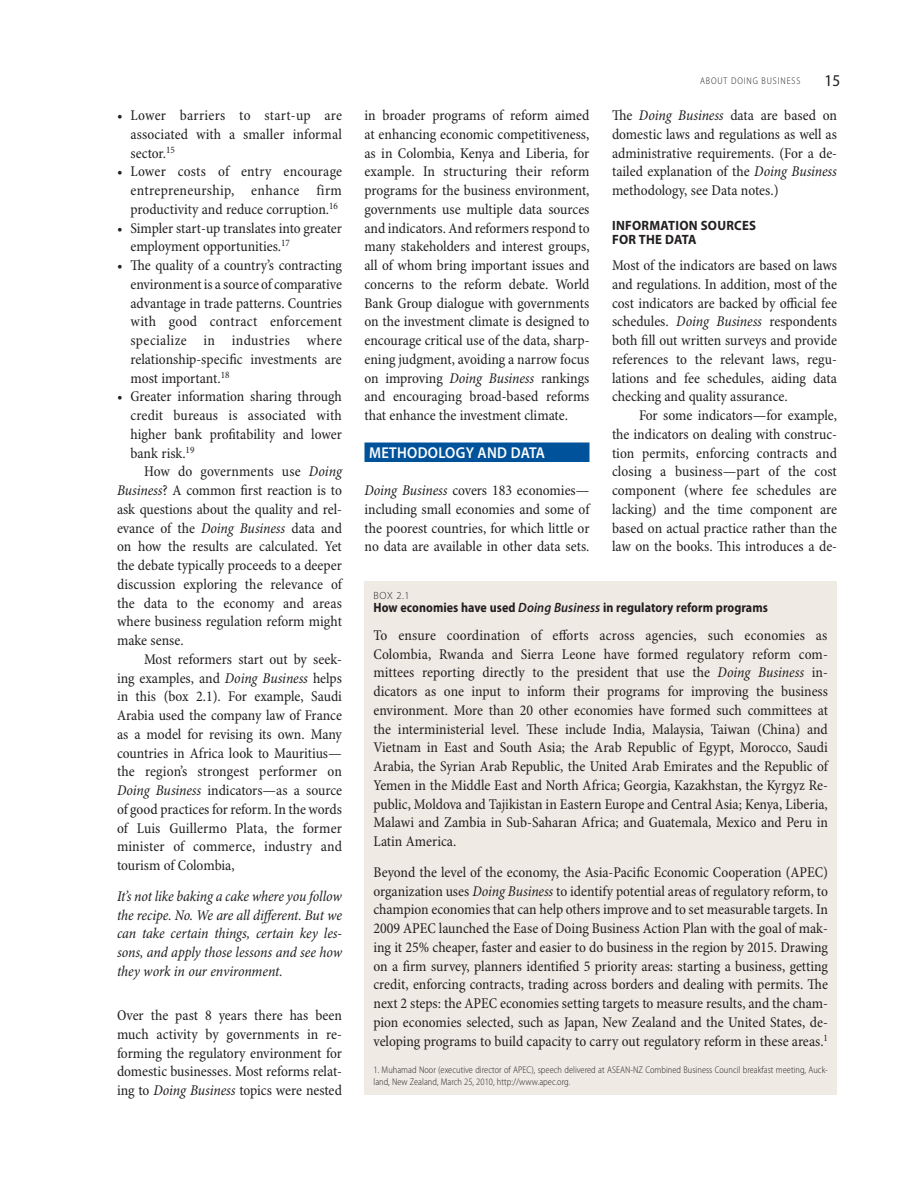
<style>
.page{position:relative;width:918px;height:1188px;background:#fff}
.page>*{position:absolute;margin:0;border:0;box-sizing:border-box;transform-origin:0 0}
.t1{font:semi-condensed 16.5px "Myriad Pro";color:#231f20}
.t2{font:600 15.75px "Myriad Pro";letter-spacing:.02em;color:#fff;scale:.92 1}
.t3{font:condensed 15px/18.8px "Minion Pro";color:#231f20;text-align:justify}
.t4{font:italic condensed 15px/18.8px "Minion Pro";letter-spacing:-.005em;color:#231f20;text-align:justify}
.t5{font:700 semi-condensed 13.5px "Myriad Pro";letter-spacing:.005em;color:#231f20;scale:.95 1}
.t6{font:700 13.5px/13.5px "Myriad Pro";letter-spacing:.02em;color:#231f20;scale:.95 1}
.t7{font:300 10.5px "Myriad Pro";color:#231f20}
.t8{font:300 semi-condensed 9.75px/12px "Myriad Pro";letter-spacing:.005em;color:#231f20;scale:.95 1}
.t9{font:300 semi-condensed 9.75px "Myriad Pro";letter-spacing:.095em;color:#231f20;scale:.95 1}
.s1{font-style:italic}
.s2{font-weight:600;font-style:italic;font-stretch:normal}
</style>
<div class="page">
<div style="left:364px;top:443px;width:226px;height:19px;background:#00539b"></div>
<div style="left:364px;top:582px;width:473px;height:513px;background:#efebe4"></div>
<p class="t3" style="left:131px;top:107px;width:213px;text-align:left">Lower barriers to start-up are associated with a smaller informal sector.<sup>15<br></sup>Lower costs of entry encourage entrepreneurship, enhance firm productivity and reduce corruption.<sup>16<br></sup>Simpler start-up translates into greater employment opportunities.<sup>17<br></sup>The quality of a country’s contracting environment is a source of comparative advantage in trade patterns. Countries with good contract enforcement specialize in industries where relationship-specific investments are most important.<sup>18<br></sup>Greater information sharing through credit bureaus is associated with higher bank profitability and lower bank risk.<sup>19</sup></p>
<p class="t3" style="left:117px;top:463px;width:227px;text-indent:27px">How do governments use <span class="s1">Doing Business</span>? A common first reaction is to ask questions about the quality and rel&shy;evance of the <span class="s1">Doing Business</span> data and on how the results are calculated. Yet the debate typically proceeds to a deeper discussion exploring the relevance of the data to the economy and areas where business regulation reform might make sense.</p>
<p class="t3" style="left:117px;top:651px;width:227px;text-indent:27px">Most reformers start out by seek&shy;ing examples, and <span class="s1">Doing Business</span> helps in this (box 2.1). For example, Saudi Arabia used the company law of France as a model for revising its own. Many countries in Africa look to Mauritius— the region’s strongest performer on <span class="s1">Doing Business</span> indicators—as a source of good practices for reform. In the words of Luis Guillermo Plata, the former minister of commerce, industry and tourism of Colombia,</p>
<p class="t4" style="left:117px;top:888px;width:227px">It’s not like baking a cake where you follow the recipe. No. We are all different. But we can take certain things, certain key les&shy;sons, and apply those lessons and see how they work in our environment.</p>
<p class="t3" style="left:117px;top:1007px;width:227px">Over the past 8 years there has been much activity by governments in re&shy;forming the regulatory environment for domestic businesses. Most reforms relat&shy;ing to <span class="s1">Doing Business</span> topics were nested</p>
<p class="t3" style="left:365px;top:107px;width:227px">in broader programs of reform aimed at enhancing economic competitiveness, as in Colombia, Kenya and Liberia, for example. In structuring their reform programs for the business environment, governments use multiple data sources and indicators. And reformers respond to many stakeholders and interest groups, all of whom bring important issues and concerns to the reform debate. World Bank Group dialogue with governments on the investment climate is designed to encourage critical use of the data, sharp&shy;ening judgment, avoiding a narrow focus on improving <span class="s1">Doing Business</span> rankings and encouraging broad-based reforms that enhance the investment climate.</p>
<p class="t2" style="left:369px;top:443px;width:193px">METHODOLOGY AND DATA</p>
<p class="t3" style="left:365px;top:482px;width:227px"><span class="s1">Doing Business</span> covers 183 economies— including small economies and some of the poorest countries, for which little or no data are available in other data sets.</p>
<p class="t9" style="left:700px;top:77px;width:107px">ABOUT DOING BUSINESS</p>
<p class="t1" style="left:825px;top:74px;width:17px">15</p>
<p class="t3" style="left:612px;top:107px;width:227px">The <span class="s1">Doing Business</span> data are based on domestic laws and regulations as well as administrative requirements. (For a de&shy;tailed explanation of the <span class="s1">Doing Business </span>methodology, see Data notes.)</p>
<p class="t6" style="left:612px;top:220px;width:153px">INFORMATION SOURCES<br>FOR THE DATA</p>
<p class="t3" style="left:612px;top:257px;width:227px">Most of the indicators are based on laws and regulations. In addition, most of the cost indicators are backed by official fee schedules. <span class="s1">Doing Business</span> respondents both fill out written surveys and provide references to the relevant laws, regu&shy;lations and fee schedules, aiding data checking and quality assurance.</p>
<p class="t3" style="left:612px;top:407px;width:227px;text-indent:27px">For some indicators—for example, the indicators on dealing with construc&shy;tion permits, enforcing contracts and closing a business—part of the cost component (where fee schedules are lacking) and the time component are based on actual practice rather than the law on the books. This introduces a de-</p>
<p class="t7" style="left:374px;top:589px;width:38px">BOX 2.1</p>
<p class="t5" style="left:374px;top:602px;width:417px">How economies have used <span class="s2">Doing Business</span> in regulatory reform programs</p>
<p class="t3" style="left:374px;top:627px;width:456px">To ensure coordination of efforts across agencies, such economies as Colombia, Rwanda and Sierra Leone have formed regulatory reform com&shy;mittees reporting directly to the president that use the <span class="s1">Doing Business</span> in&shy;dicators as one input to inform their programs for improving the business environment. More than 20 other economies have formed such committees at the interministerial level. These include India, Malaysia, Taiwan (China) and Vietnam in East and South Asia; the Arab Republic of Egypt, Morocco, Saudi Arabia, the Syrian Arab Republic, the United Arab Emirates and the Republic of Yemen in the Middle East and North Africa; Georgia, Kazakhstan, the Kyrgyz Re&shy;public, Moldova and Tajikistan in Eastern Europe and Central Asia; Kenya, Liberia, Malawi and Zambia in Sub-Saharan Africa; and Guatemala, Mexico and Peru in Latin America.</p>
<p class="t3" style="left:374px;top:864px;width:456px">Beyond the level of the economy, the Asia-Pacific Economic Cooperation (APEC) organization uses <span class="s1">Doing Business</span> to identify potential areas of regulatory reform, to champion economies that can help others improve and to set measurable targets. In 2009 APEC launched the Ease of Doing Business Action Plan with the goal of mak&shy;ing it 25% cheaper, faster and easier to do business in the region by 2015. Drawing on a firm survey, planners identified 5 priority areas: starting a business, getting credit, enforcing contracts, trading across borders and dealing with permits. The next 2 steps: the APEC economies setting targets to measure results, and the cham&shy;pion economies selected, such as Japan, New Zealand and the United States, de&shy;veloping programs to build capacity to carry out regulatory reform in these areas.<sup>1</sup></p>
<p class="t8" style="left:374px;top:1064px;width:480px">1. Muhamad Noor (executive director of APEC), speech delivered at ASEAN-NZ Combined Business Council breakfast meeting, Auck&shy;land, New Zealand, March 25, 2010, http://www.apec.org.</p>
</div>
